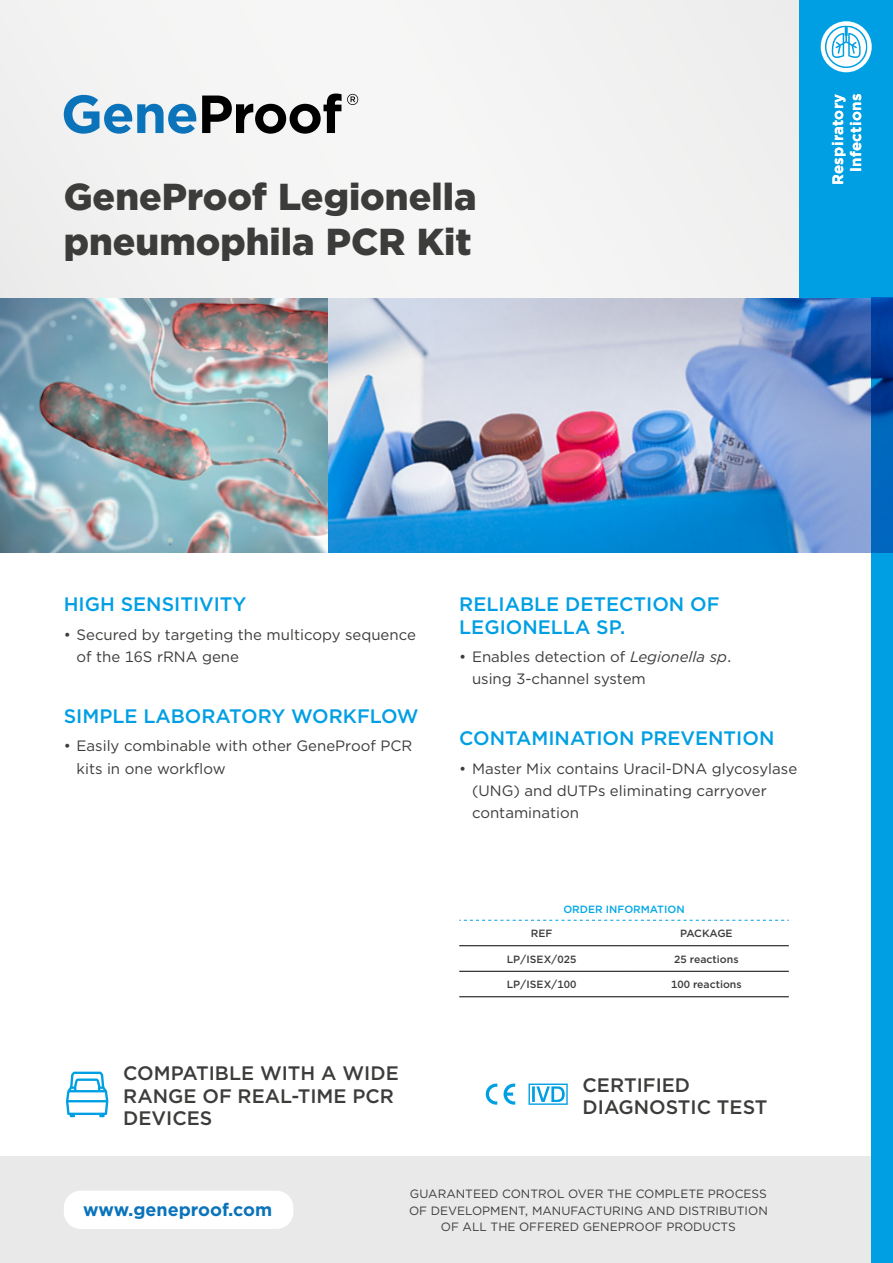
<style>
.page{position:relative;width:893px;height:1263px;background:#fff}
.page>*{position:absolute;margin:0;border:0;box-sizing:border-box;transform-origin:0 0}
.t1{font:900 37.5px/45px "Gotham";color:#3c3c3b}
.t2{font:500 19.5px/22.5px "Gotham";color:#009fe3}
.t3{font:500 19.5px/22.5px "Gotham";color:#3c3c3b}
.t4{font:700 18px "Gotham";color:#0a73ba}
.t5{font:15px/22.4px "Gotham";color:#3c3c3b}
.t6{font:700 15px/18px "Gotham";letter-spacing:.025em;color:#fff;text-align:right}
.t7{font:12px/16.5px "Gotham";color:#3c3c3b;text-align:center}
.t8{font:500 10.5px "Gotham";color:#3c3c3b}
.t9{font:500 10.5px "Gotham";color:#00a8e7}
.t10{font:500 10.5px "Gotham";letter-spacing:-.03em;color:#3c3c3b}
.s1{font-style:italic}
</style>
<div class="page">
<img style="left:0;top:298px;width:872px;height:255px">
<svg style="left:66px;top:1071px;width:42px;height:46px"></svg>
<div style="left:0;top:1157px;width:893px;height:106px;background:#e9e9e9"></div>
<div style="left:0;top:0;width:893px;height:298px;background:#f3f3f3"></div>
<div style="left:64px;top:1191px;width:229px;height:38px;background:#fff;border-radius:17px"></div>
<svg style="left:64px;top:95px;width:132px;height:39px"></svg>
<svg style="left:202px;top:94px;width:156px;height:40px"></svg>
<div style="left:799px;top:0;width:94px;height:298px;background:#009fe3"></div>
<div style="left:872px;top:553px;width:21px;height:710px;background:#009fe3"></div>
<svg style="left:872px;top:298px;width:21px;height:255px;background:#0051aa"></svg>
<svg style="left:821px;top:21px;width:51px;height:51px"></svg>
<svg style="left:825px;top:26px;width:42px;height:42px"></svg>
<svg style="left:528px;top:1083px;width:40px;height:22px"></svg>
<svg style="left:486px;top:1083px;width:29px;height:22px"></svg>
<hr style="left:459px;top:971px;width:165px;height:1px;background:#000">
<hr style="left:624px;top:971px;width:165px;height:1px;background:#000">
<hr style="left:459px;top:996px;width:165px;height:1px;background:#000">
<hr style="left:624px;top:996px;width:165px;height:1px;background:#000">
<svg style="left:459px;top:920px;width:330px;height:1px"></svg>
<hr style="left:459px;top:945px;width:165px;height:1px;background:#000">
<hr style="left:624px;top:945px;width:165px;height:1px;background:#000">
<h1 class="t1" style="left:64px;top:174px;width:414px">GeneProof Legionella pneumophila PCR Kit</h1>
<p class="t6" style="left:829px;top:185px;width:93px;rotate:-90deg">Respiratory<br>Infections</p>
<p class="t6" style="left:847px;top:172px;width:6px;rotate:-90deg">i</p>
<h2 class="t2" style="left:64px;top:593px;width:184px">HIGH SENSITIVITY</h2>
<p class="t5" style="left:77px;top:623px;width:341px;text-indent:-13px">• Secured by targeting the multicopy sequence of the 16S rRNA gene</p>
<h2 class="t2" style="left:64px;top:705px;width:356px">SIMPLE LABORATORY WORKFLOW</h2>
<p class="t5" style="left:77px;top:734px;width:337px;text-indent:-13px">• Easily combinable with other GeneProof PCR kits in one workflow</p>
<h2 class="t2" style="left:459px;top:593px;width:262px">RELIABLE DETECTION OF<br>LEGIONELLA SP.</h2>
<p class="t5" style="left:472px;top:645px;width:261px;text-indent:-13px">• Enables detection of <span class="s1">Legionella sp</span>. using 3-channel system</p>
<h2 class="t2" style="left:459px;top:727px;width:317px">CONTAMINATION PREVENTION</h2>
<p class="t5" style="left:472px;top:757px;width:327px;text-indent:-13px">• Master Mix contains Uracil-DNA glycosylase (UNG) and dUTPs eliminating carryover contamination</p>
<p class="t9" style="left:563px;top:903px;width:123px">ORDER INFORMATION</p>
<p class="t8" style="left:531px;top:927px;width:23px">REF</p>
<p class="t10" style="left:680px;top:927px;width:54px">PACKAGE</p>
<p class="t8" style="left:507px;top:952px;width:71px">LP/ISEX/025</p>
<p class="t8" style="left:674px;top:952px;width:66px">25 reactions</p>
<p class="t8" style="left:507px;top:978px;width:71px">LP/ISEX/100</p>
<p class="t8" style="left:671px;top:978px;width:72px">100 reactions</p>
<h2 class="t3" style="left:123px;top:1062px;width:277px">COMPATIBLE WITH A WIDE<br>RANGE OF REAL-TIME PCR<br>DEVICES</h2>
<h2 class="t3" style="left:583px;top:1073px;width:186px">CERTIFIED<br>DIAGNOSTIC TEST</h2>
<p class="t4" style="left:83px;top:1197px;width:190px">www.geneproof.com</p>
<p class="t7" style="left:409px;top:1185px;width:360px">GUARANTEED CONTROL OVER THE COMPLETE PROCESS<br>OF DEVELOPMENT, MANUFACTURING AND DISTRIBUTION<br>OF ALL THE OFFERED GENEPROOF PRODUCTS</p>
</div>
